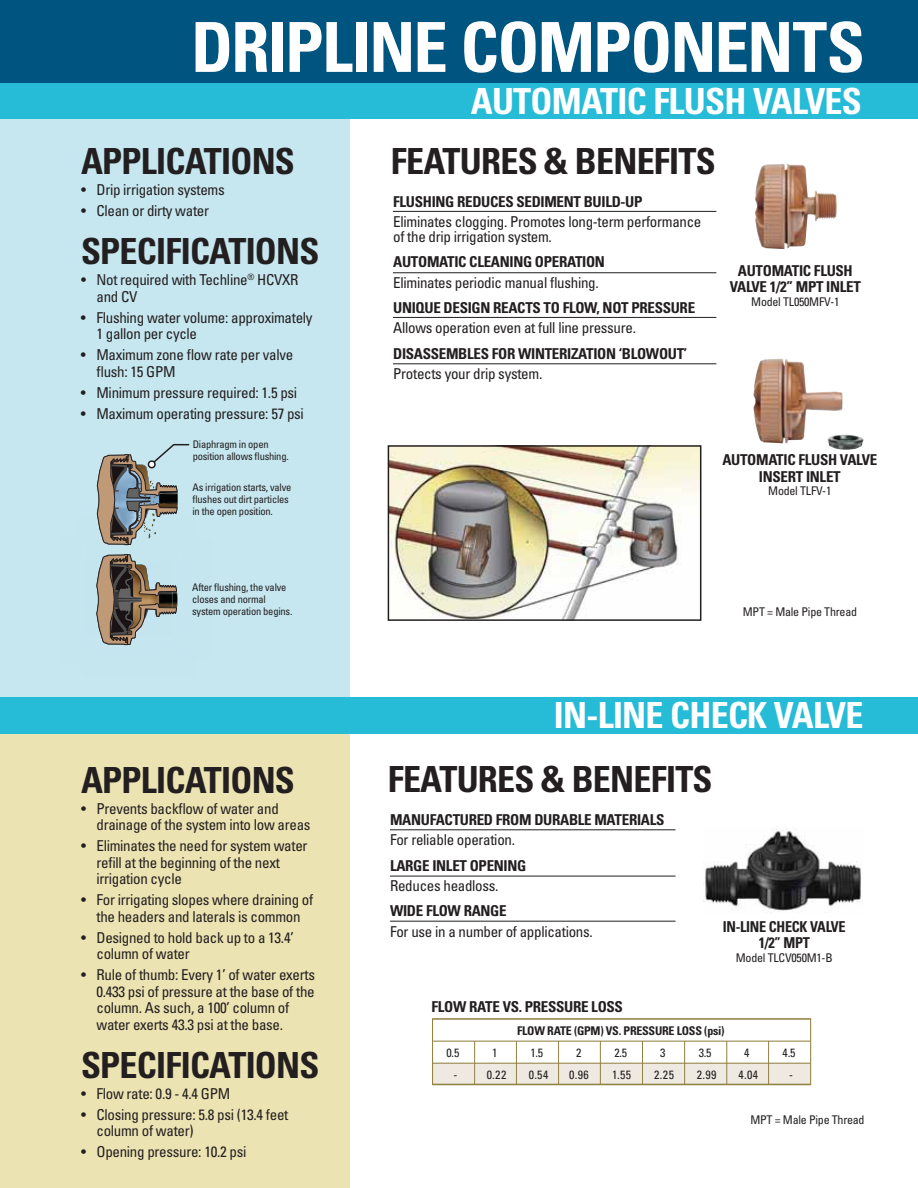
<style>
.page{position:relative;width:918px;height:1188px;background:#fff}
.page>*{position:absolute;margin:0;border:0;box-sizing:border-box;transform-origin:0 0}
.t1{font:700 condensed 69px "Univers LT Std";letter-spacing:-.025em;color:#fff}
.t2{font:700 condensed 36px "Univers LT Std";letter-spacing:-.02em;color:#231f20}
.t3{font:700 condensed 36px "Univers LT Std";letter-spacing:-.02em;color:#fff}
.t4{font:condensed 15px/16.5px "Univers LT Std";letter-spacing:-.02em;color:#231f20}
.t5{font:700 condensed 15px/16.5px "Univers LT Std";letter-spacing:-.02em;color:#231f20;text-align:center}
.t6{font:700 condensed 15px/15.8px "Univers LT Std";letter-spacing:-.02em;color:#231f20;text-align:center;scale:.95 1}
.t7{font:condensed 12px "Univers LT Std";letter-spacing:-.02em;color:#231f20}
.t8{font:700 condensed 12px "Univers LT Std";letter-spacing:-.02em;color:#231f20}
.t9{font:condensed 10.5px/12px "Univers LT Std";letter-spacing:-.02em;color:#231f20}
</style>
<div class="page">
<div style="left:0;top:78px;width:349px;height:621px;background:#c6e7ef"></div>
<div style="left:0;top:706px;width:349px;height:482px;background:#ece3b2"></div>
<div style="left:0;top:81px;width:918px;height:38px;background:#26bcd7"></div>
<div style="left:0;top:0;width:918px;height:83px;background:#005480"></div>
<div style="left:0;top:697px;width:918px;height:36px;background:#26bcd7"></div>
<hr style="left:393px;top:211px;width:323px;height:1px;background:#231f20">
<hr style="left:393px;top:272px;width:323px;height:1px;background:#231f20">
<hr style="left:393px;top:317px;width:323px;height:1px;background:#231f20">
<hr style="left:393px;top:363px;width:323px;height:1px;background:#231f20">
<img style="left:755px;top:163px;width:82px;height:86px">
<img style="left:753px;top:359px;width:111px;height:91px">
<hr style="left:390px;top:829px;width:286px;height:1px;background:#231f20">
<hr style="left:390px;top:921px;width:286px;height:1px;background:#231f20">
<hr style="left:390px;top:876px;width:286px;height:1px;background:#231f20">
<div style="left:433px;top:1063px;width:378px;height:21px;background:#eeeae2"></div>
<hr style="left:433px;top:1063px;width:378px;height:1px;background:#928142">
<hr style="left:474px;top:1041px;width:1px;height:44px;background:#928142">
<hr style="left:516px;top:1041px;width:1px;height:44px;background:#928142">
<hr style="left:558px;top:1041px;width:1px;height:44px;background:#928142">
<hr style="left:600px;top:1041px;width:1px;height:44px;background:#928142">
<hr style="left:642px;top:1041px;width:1px;height:44px;background:#928142">
<hr style="left:684px;top:1041px;width:1px;height:44px;background:#928142">
<hr style="left:727px;top:1041px;width:1px;height:44px;background:#928142">
<hr style="left:768px;top:1041px;width:1px;height:44px;background:#928142">
<div style="left:432px;top:1018px;width:379px;height:67px;border:1px solid #928142"></div>
<hr style="left:433px;top:1041px;width:378px;height:1px;background:#928142">
<img style="left:391px;top:448px;width:307px;height:170px">
<div style="left:388px;top:445px;width:313px;height:176px;border:2px solid #231f20"></div>
<svg style="left:96px;top:443px;width:94px;height:203px"></svg>
<div style="left:148px;top:461px;width:7px;height:7px;background:#fff;border-radius:50%"></div>
<div style="left:148px;top:460px;width:8px;height:8px;border:2px solid #231f20;border-radius:50%"></div>
<img style="left:703px;top:828px;width:158px;height:85px">
<h1 class="t1" style="left:191px;top:8px;width:675px">DRIPLINE COMPONENTS</h1>
<h2 class="t2" style="left:81px;top:141px;width:215px">APPLICATIONS</h2>
<p class="t4" style="left:81px;top:183px;width:145px">• Drip irrigation systems</p>
<p class="t4" style="left:81px;top:204px;width:130px">• Clean or dirty water</p>
<h2 class="t2" style="left:81px;top:231px;width:240px">SPECIFICATIONS</h2>
<p class="t4" style="left:96px;top:272px;width:204px;text-indent:-15px">• Not required with Techline<sup>®</sup> HCVXR and CV</p>
<p class="t4" style="left:96px;top:310px;width:218px;text-indent:-15px">• Flushing water volume: approximately<br>1 gallon per cycle</p>
<p class="t4" style="left:96px;top:347px;width:198px;text-indent:-15px">• Maximum zone flow rate per valve flush: 15 GPM</p>
<p class="t4" style="left:81px;top:385px;width:218px">• Minimum pressure required: 1.5 psi</p>
<p class="t4" style="left:81px;top:406px;width:224px">• Maximum operating pressure: 57 psi</p>
<p class="t9" style="left:193px;top:439px;width:98px">Diaphragm in open position allows flushing.</p>
<p class="t9" style="left:193px;top:482px;width:100px">As irrigation starts, valve flushes out dirt particles in the open position.</p>
<p class="t9" style="left:192px;top:582px;width:102px">After flushing, the valve closes and normal system operation begins.</p>
<h2 class="t2" style="left:81px;top:759px;width:215px">APPLICATIONS</h2>
<p class="t4" style="left:96px;top:801px;width:216px;text-indent:-15px">• Prevents backflow of water and drainage of the system into low areas</p>
<p class="t4" style="left:96px;top:839px;width:213px;text-indent:-15px">• Eliminates the need for system water refill at the beginning of the next irrigation cycle</p>
<p class="t4" style="left:81px;top:893px;width:234px;text-align:center">• For irrigating slopes where draining of the headers and laterals is common</p>
<p class="t4" style="left:96px;top:930px;width:199px;text-indent:-15px">• Designed to hold back up to a 13.4’ column of water</p>
<p class="t4" style="left:96px;top:968px;width:220px;text-indent:-15px">• Rule of thumb: Every 1’ of water exerts 0.433 psi of pressure at the base of the column. As such, a 100’ column of water exerts 43.3 psi at the base.</p>
<h2 class="t2" style="left:81px;top:1044px;width:240px">SPECIFICATIONS</h2>
<p class="t4" style="left:81px;top:1086px;width:151px">• Flow rate: 0.9 - 4.4 GPM</p>
<p class="t4" style="left:96px;top:1107px;width:193px;text-indent:-15px">• Closing pressure: 5.8 psi (13.4 feet column of water)</p>
<p class="t4" style="left:81px;top:1144px;width:167px">• Opening pressure: 10.2 psi</p>
<h2 class="t3" style="left:471px;top:81px;width:393px">AUTOMATIC FLUSH VALVES</h2>
<h2 class="t2" style="left:391px;top:140px;width:326px">FEATURES &amp; BENEFITS</h2>
<p class="t5" style="left:393px;top:193px;width:251px">FLUSHING REDUCES SEDIMENT BUILD-UP</p>
<p class="t4" style="left:393px;top:215px;width:310px;line-height:15px">Eliminates clogging. Promotes long-term performance of the drip irrigation system.</p>
<p class="t5" style="left:393px;top:254px;width:213px">AUTOMATIC CLEANING OPERATION</p>
<p class="t4" style="left:393px;top:275px;width:207px">Eliminates periodic manual flushing.</p>
<p class="t5" style="left:393px;top:300px;width:303px">UNIQUE DESIGN REACTS TO FLOW, NOT PRESSURE</p>
<p class="t4" style="left:393px;top:320px;width:244px">Allows operation even at full line pressure.</p>
<p class="t5" style="left:393px;top:345px;width:296px">DISASSEMBLES FOR WINTERIZATION ‘BLOWOUT’</p>
<p class="t4" style="left:393px;top:366px;width:151px">Protects your drip system.</p>
<p class="t5" style="left:730px;top:262px;width:133px">AUTOMATIC FLUSH<br>VALVE 1/2” MPT INLET</p>
<p class="t7" style="left:751px;top:296px;width:90px">Model TL050MFV-1</p>
<p class="t5" style="left:722px;top:452px;width:156px">AUTOMATIC FLUSH VALVE<br>INSERT INLET</p>
<p class="t7" style="left:768px;top:486px;width:65px">Model TLFV-1</p>
<p class="t7" style="left:743px;top:607px;width:116px">MPT = Male Pipe Thread</p>
<h2 class="t3" style="left:554px;top:695px;width:311px">IN-LINE CHECK VALVE</h2>
<h2 class="t2" style="left:388px;top:759px;width:326px">FEATURES &amp; BENEFITS</h2>
<p class="t5" style="left:390px;top:812px;width:276px">MANUFACTURED FROM DURABLE MATERIALS</p>
<p class="t4" style="left:390px;top:833px;width:127px">For reliable operation.</p>
<p class="t5" style="left:390px;top:857px;width:138px">LARGE INLET OPENING</p>
<p class="t4" style="left:390px;top:878px;width:110px">Reduces headloss.</p>
<p class="t5" style="left:390px;top:903px;width:118px">WIDE FLOW RANGE</p>
<p class="t4" style="left:390px;top:924px;width:204px">For use in a number of applications.</p>
<p class="t6" style="left:723px;top:919px;width:131px">IN-LINE CHECK VALVE<br>1/2” MPT</p>
<p class="t7" style="left:736px;top:952px;width:98px">Model TLCV050M1-B</p>
<p class="t5" style="left:432px;top:998px;width:193px">FLOW RATE VS. PRESSURE LOSS</p>
<p class="t7" style="left:492px;top:1048px;width:7px">1</p>
<p class="t7" style="left:530px;top:1048px;width:14px">1.5</p>
<p class="t7" style="left:576px;top:1048px;width:7px">2</p>
<p class="t7" style="left:614px;top:1048px;width:14px">2.5</p>
<p class="t7" style="left:660px;top:1048px;width:7px">3</p>
<p class="t7" style="left:699px;top:1048px;width:14px">3.5</p>
<p class="t7" style="left:744px;top:1048px;width:7px">4</p>
<p class="t7" style="left:783px;top:1048px;width:14px">4.5</p>
<p class="t7" style="left:453px;top:1070px;width:5px">-</p>
<p class="t7" style="left:487px;top:1070px;width:21px">0.22</p>
<p class="t7" style="left:529px;top:1070px;width:21px">0.54</p>
<p class="t7" style="left:569px;top:1070px;width:21px">0.96</p>
<p class="t7" style="left:612px;top:1070px;width:21px">1.55</p>
<p class="t7" style="left:654px;top:1070px;width:21px">2.25</p>
<p class="t7" style="left:697px;top:1070px;width:21px">2.99</p>
<p class="t7" style="left:738px;top:1070px;width:21px">4.04</p>
<p class="t7" style="left:789px;top:1070px;width:5px">-</p>
<p class="t8" style="left:517px;top:1024px;width:209px">FLOW RATE (GPM) VS. PRESSURE LOSS (psi)</p>
<p class="t7" style="left:447px;top:1048px;width:14px">0.5</p>
<p class="t7" style="left:750px;top:1115px;width:116px">MPT = Male Pipe Thread</p>
</div>
